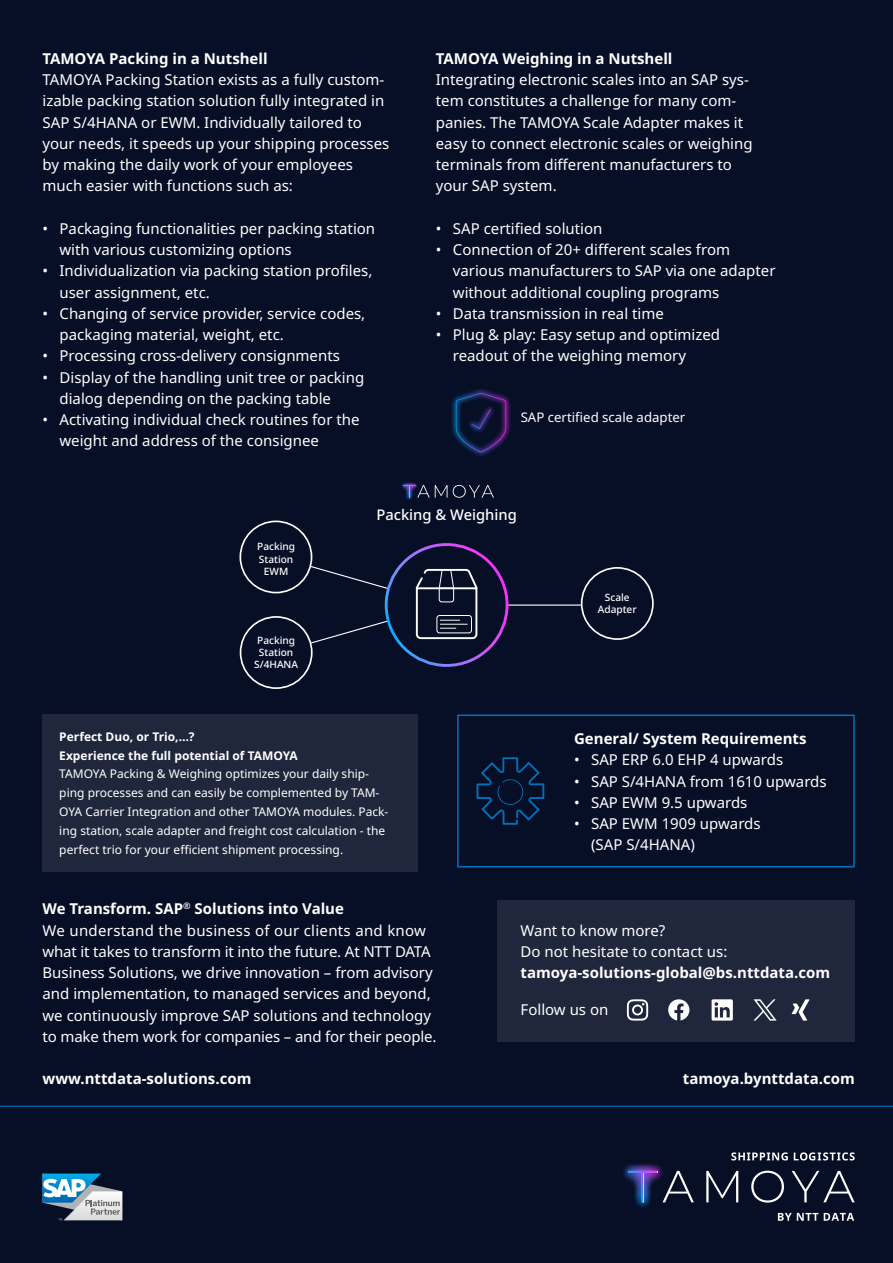
<style>
.page{position:relative;width:893px;height:1263px;background:#070f26}
.page>*{position:absolute;margin:0;border:0;box-sizing:border-box;transform-origin:0 0}
.t1{font:15px/21.3px "Noto Sans";color:#fff}
.t2{font:700 15px "Noto Sans";color:#fff}
.t3{font:500 14.7px "Noto Sans";color:#fff}
.t4{font:13.2px "Noto Sans";color:#fff}
.t5{font:12px/18.9px "Noto Sans";color:#fff}
.t6{font:700 12px/18.9px "Noto Sans";color:#fff}
.t7{font:500 10.05px/12.1px "Noto Sans";color:#fff;text-align:center}
.s1{font-weight:700}
</style>
<div class="page">
<svg style="left:731px;top:1152px;width:57px;height:8px"></svg>
<svg style="left:794px;top:1152px;width:61px;height:8px"></svg>
<svg style="left:778px;top:1213px;width:40px;height:7px"></svg>
<svg style="left:824px;top:1213px;width:30px;height:7px"></svg>
<svg style="left:706px;top:1171px;width:32px;height:31px"></svg>
<svg style="left:751px;top:1171px;width:33px;height:31px"></svg>
<svg style="left:792px;top:1171px;width:63px;height:31px"></svg>
<img style="left:623px;top:1164px;width:43px;height:43px">
<svg style="left:628px;top:1171px;width:66px;height:31px"></svg>
<hr style="left:0;top:1106px;width:893px;height:1px;background:#0072bc">
<svg style="left:43px;top:1173px;width:79px;height:47px"></svg>
<div style="left:497px;top:900px;width:358px;height:142px;background:#20273c"></div>
<svg style="left:753px;top:999px;width:23px;height:21px"></svg>
<svg style="left:627px;top:999px;width:21px;height:21px"></svg>
<svg style="left:668px;top:999px;width:21px;height:21px"></svg>
<svg style="left:712px;top:999px;width:21px;height:21px"></svg>
<svg style="left:792px;top:999px;width:17px;height:21px"></svg>
<img style="left:451px;top:389px;width:60px;height:67px">
<div style="left:240px;top:616px;width:73px;height:73px;border:2px solid #fff;border-radius:50%"></div>
<div style="left:239px;top:520px;width:73px;height:73px;border:2px solid #fff;border-radius:50%"></div>
<hr style="left:508px;top:604px;width:74px;height:2px;background:#fff">
<div style="left:581px;top:567px;width:73px;height:73px;border:2px solid #fff;border-radius:50%"></div>
<img style="left:401px;top:482px;width:16px;height:18px">
<svg style="left:403px;top:485px;width:91px;height:13px"></svg>
<svg style="left:309px;top:543px;width:200px;height:124px"></svg>
<div style="left:457px;top:714px;width:398px;height:153px;border:2px solid #0072bc"></div>
<svg style="left:477px;top:757px;width:67px;height:68px"></svg>
<div style="left:43px;top:714px;width:375px;height:158px;background:#20273c"></div>
<p class="t2" style="left:43px;top:50px;width:227px">TAMOYA Packing in a Nutshell</p>
<p class="t1" style="left:43px;top:69px;width:348px">TAMOYA Packing Station exists as a fully custom&shy;izable packing station solution fully integrated in SAP S/4HANA or EWM. Individually tailored to your needs, it speeds up your shipping processes by making the daily work of your employees much easier with functions such as:</p>
<p class="t1" style="left:60px;top:218px;width:317px;text-indent:-17px">• Packaging functionalities per packing station with various customizing options</p>
<p class="t1" style="left:60px;top:261px;width:314px;text-indent:-17px">• Individualization via packing station profiles, user assignment, etc.</p>
<p class="t1" style="left:60px;top:303px;width:307px;text-indent:-17px">• Changing of service provider, service codes, packaging material, weight, etc.</p>
<p class="t1" style="left:43px;top:346px;width:299px">• Processing cross-delivery consignments</p>
<p class="t1" style="left:60px;top:367px;width:306px;text-indent:-17px">• Display of the handling unit tree or packing dialog depending on the packing table</p>
<p class="t1" style="left:60px;top:409px;width:302px;text-indent:-17px">• Activating individual check routines for the weight and address of the consignee</p>
<p class="t2" style="left:436px;top:50px;width:238px">TAMOYA Weighing in a Nutshell</p>
<p class="t1" style="left:436px;top:69px;width:318px">Integrating electronic scales into an SAP sys&shy;tem constitutes a challenge for many com&shy;panies. The TAMOYA Scale Adapter makes it easy to connect electronic scales or weighing terminals from different manufacturers to your SAP system.</p>
<p class="t1" style="left:436px;top:218px;width:168px">• SAP certified solution</p>
<p class="t1" style="left:453px;top:239px;width:324px;text-indent:-17px">• Connection of 20+ different scales from various manufacturers to SAP via one adapter without additional coupling programs</p>
<p class="t1" style="left:436px;top:303px;width:230px">• Data transmission in real time</p>
<p class="t1" style="left:453px;top:324px;width:269px;text-indent:-17px">• Plug &amp; play: Easy setup and optimized readout of the weighing memory</p>
<p class="t4" style="left:521px;top:410px;width:166px">SAP certified scale adapter</p>
<p class="t7" style="left:257px;top:541px;width:39px">Packing<br>Station<br>EWM</p>
<p class="t7" style="left:254px;top:634px;width:45px">Packing<br>Station<br>S/4HANA</p>
<p class="t3" style="left:376px;top:506px;width:142px">Packing &amp; Weighing</p>
<p class="t6" style="left:59px;top:727px;width:240px">Perfect Duo, or Trio,…?<br>Experience the full potential of TAMOYA</p>
<p class="t5" style="left:59px;top:765px;width:331px">TAMOYA Packing &amp; Weighing optimizes your daily ship&shy;ping processes and can easily be complemented by TAM-OYA Carrier Integration and other TAMOYA modules. Pack&shy;ing station, scale adapter and freight cost calculation - the perfect trio for your efficient shipment processing.</p>
<p class="t7" style="left:598px;top:591px;width:40px">Scale<br>Adapter</p>
<p class="t2" style="left:574px;top:730px;width:234px">General/ System Requirements</p>
<p class="t1" style="left:574px;top:750px;width:211px">• SAP ERP 6.0 EHP 4 upwards</p>
<p class="t1" style="left:574px;top:771px;width:254px">• SAP S/4HANA from 1610 upwards</p>
<p class="t1" style="left:574px;top:792px;width:175px">• SAP EWM 9.5 upwards</p>
<p class="t1" style="left:591px;top:813px;width:171px;text-indent:-17px">• SAP EWM 1909 upwards (SAP S/4HANA)</p>
<p class="t1" style="left:43px;top:898px;width:396px"><span class="s1">We Transform. SAP</span><sup>®</sup> <span class="s1">Solutions into Value<br></span>We understand the business of our clients and know what it takes to transform it into the future. At NTT DATA Business Solutions, we drive innovation – from advisory and implementation, to managed services and beyond, we continuously improve SAP solutions and technology to make them work for companies – and for their people.</p>
<p class="t2" style="left:43px;top:1070px;width:210px">www.nttdata-solutions.com</p>
<p class="t2" style="left:683px;top:1070px;width:173px">tamoya.bynttdata.com</p>
<p class="t1" style="left:521px;top:920px;width:208px">Want to know more?<br>Do not hesitate to contact us:</p>
<p class="t2" style="left:521px;top:964px;width:311px">tamoya-solutions-global@bs.nttdata.com</p>
<p class="t1" style="left:521px;top:999px;width:89px">Follow us on</p>
</div>
